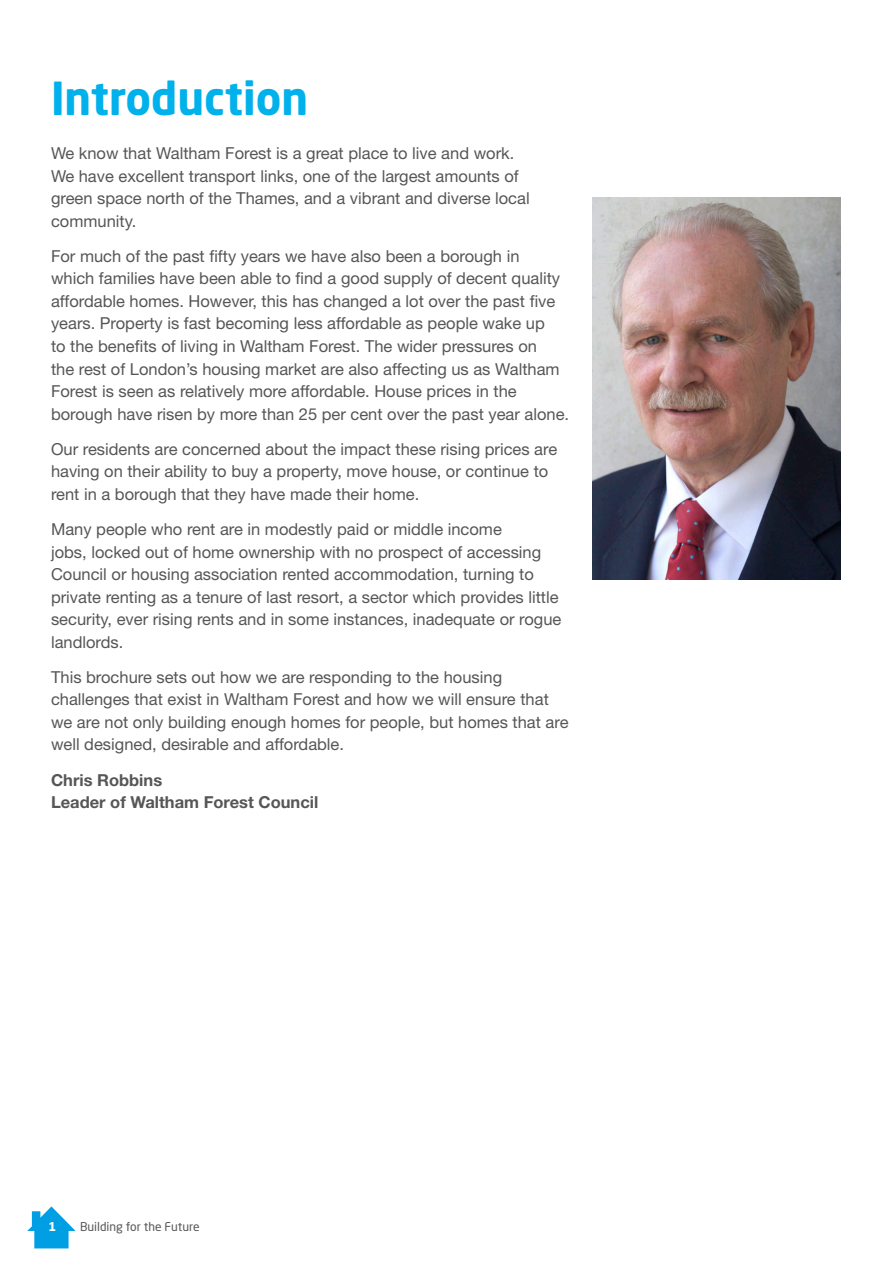
<style>
.page{position:relative;width:893px;height:1263px;background:#fff}
.page>*{position:absolute;margin:0;border:0;box-sizing:border-box;transform-origin:0 0}
.t1{font:700 45px "Neo Sans Std";color:#00b1eb}
.t2{font:16.5px/22.5px "Helvetica Neue LT";color:#565655}
.t3{font:700 16.5px/22.5px "Helvetica Neue LT";color:#565655}
.t4{font:12px "Neo Sans Std";color:#565655}
.t5{font:700 12px "Neo Sans Std";color:#fff}
</style>
<div class="page">
<svg style="left:27px;top:1206px;width:49px;height:42px"></svg>
<img style="left:592px;top:197px;width:249px;height:383px">
<h1 class="t1" style="left:51px;top:70px;width:259px">Introduction</h1>
<p class="t2" style="left:51px;top:142px;width:480px">We know that Waltham Forest is a great place to live and work.<br>We have excellent transport links, one of the largest amounts of green space north of the Thames, and a vibrant and diverse local community.</p>
<p class="t2" style="left:51px;top:245px;width:520px">For much of the past fifty years we have also been a borough in<br>which families have been able to find a good supply of decent quality affordable homes. However, this has changed a lot over the past five years. Property is fast becoming less affordable as people wake up<br>to the benefits of living in Waltham Forest. The wider pressures on<br>the rest of London’s housing market are also affecting us as Waltham Forest is seen as relatively more affordable. House prices in the borough have risen by more than 25 per cent over the past year alone.</p>
<p class="t2" style="left:51px;top:437px;width:508px">Our residents are concerned about the impact these rising prices are having on their ability to buy a property, move house, or continue to rent in a borough that they have made their home.</p>
<p class="t2" style="left:51px;top:518px;width:512px">Many people who rent are in modestly paid or middle income<br>jobs, locked out of home ownership with no prospect of accessing Council or housing association rented accommodation, turning to private renting as a tenure of last resort, a sector which provides little security, ever rising rents and in some instances, inadequate or rogue landlords.</p>
<p class="t2" style="left:51px;top:665px;width:519px">This brochure sets out how we are responding to the housing challenges that exist in Waltham Forest and how we will ensure that we are not only building enough homes for people, but homes that are well designed, desirable and affordable.</p>
<p class="t3" style="left:51px;top:768px;width:269px">Chris Robbins<br>Leader of Waltham Forest Council</p>
<p class="t5" style="left:48px;top:1219px;width:9px">1</p>
<p class="t4" style="left:80px;top:1219px;width:121px">Building for the Future</p>
</div>
